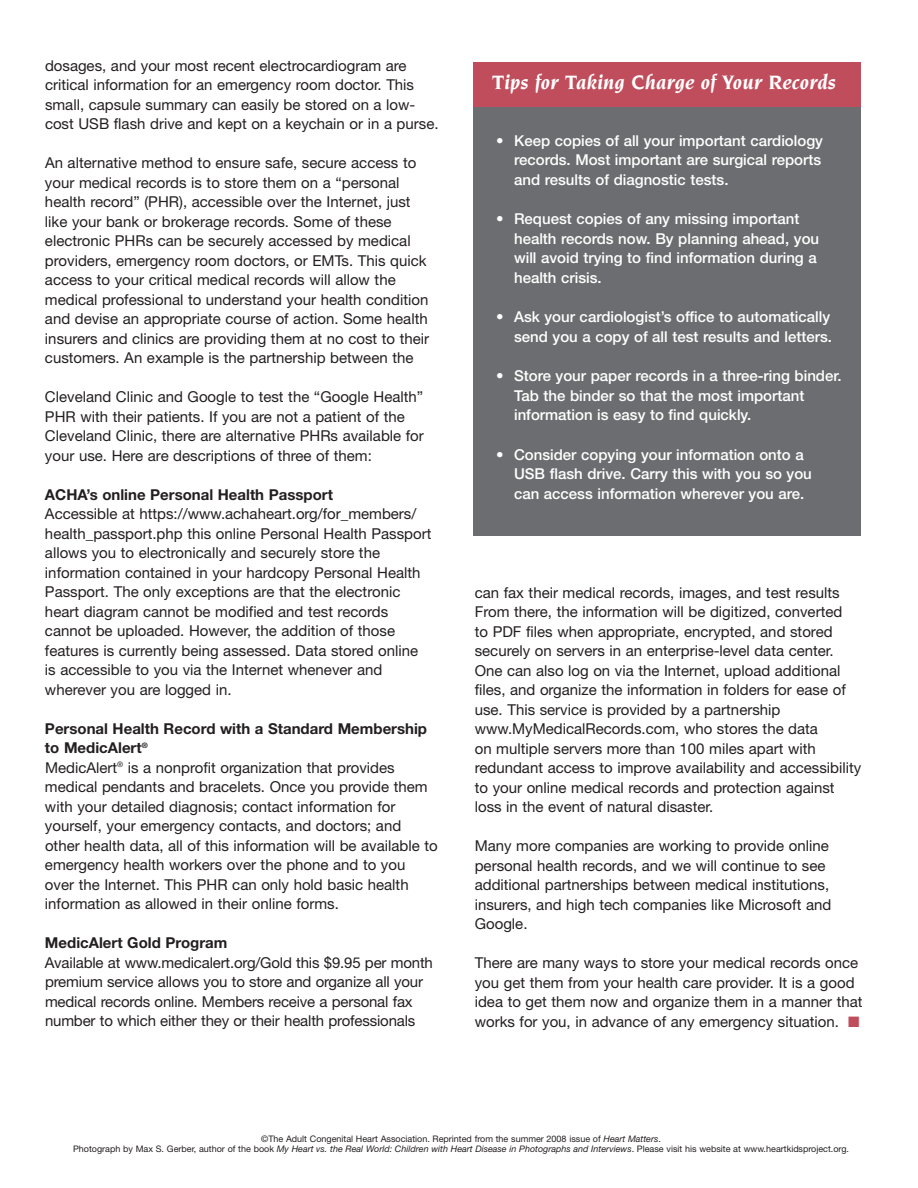
<style>
.page{position:relative;width:918px;height:1188px;background:#fff}
.page>*{position:absolute;margin:0;border:0;box-sizing:border-box;transform-origin:0 0}
.t1{font:italic 700 21px "Novarese";color:#fff}
.t2{font:15px/19.5px "Helvetica Neue";color:#231f20}
.t3{font:500 15px/19.6px "Helvetica Neue";color:#fff}
.t4{font:700 15px "Helvetica Neue";color:#231f20}
.t5{font:9px/10.8px "Helvetica Neue";color:#231f20;text-align:center}
.s1{font-weight:700}
.s2{color:#c04d5c}
.s3{font-style:italic}
</style>
<div class="page">
<div style="left:474px;top:75px;width:387px;height:461px;background:#6c6d70"></div>
<div style="left:474px;top:62px;width:387px;height:45px;background:#c04d5c"></div>
<p class="t2" style="left:45px;top:57px;width:395px">dosages, and your most recent electrocardiogram are critical information for an emergency room doctor. This small, capsule summary can easily be stored on a low&shy;cost USB flash drive and kept on a keychain or in a purse.</p>
<p class="t2" style="left:45px;top:155px;width:386px">An alternative method to ensure safe, secure access to your medical records is to store them on a “personal health record” (PHR), accessible over the Internet, just like your bank or brokerage records. Some of these electronic PHRs can be securely accessed by medical providers, emergency room doctors, or EMTs. This quick access to your critical medical records will allow the medical professional to understand your health condition and devise an appropriate course of action. Some health insurers and clinics are providing them at no cost to their customers. An example is the partnership between the</p>
<p class="t2" style="left:45px;top:389px;width:380px">Cleveland Clinic and Google to test the “Google Health” PHR with their patients. If you are not a patient of the Cleveland Clinic, there are alternative PHRs available for your use. Here are descriptions of three of them:</p>
<p class="t4" style="left:45px;top:489px;width:289px">ACHA’s online Personal Health Passport</p>
<p class="t2" style="left:45px;top:506px;width:388px">Accessible at https://www.achaheart.org/for_members/ health_passport.php this online Personal Health Passport allows you to electronically and securely store the information contained in your hardcopy Personal Health Passport. The only exceptions are that the electronic heart diagram cannot be modified and test records cannot be uploaded. However, the addition of those features is currently being assessed. Data stored online is accessible to you via the Internet whenever and wherever you are logged in.</p>
<p class="t2" style="left:45px;top:720px;width:394px"><span class="s1">Personal Health Record with a Standard Membership to MedicAlert</span><sup>®<br></sup>MedicAlert<sup>®</sup> is a nonprofit organization that provides medical pendants and bracelets. Once you provide them with your detailed diagnosis; contact information for yourself, your emergency contacts, and doctors; and other health data, all of this information will be available to emergency health workers over the phone and to you over the Internet. This PHR can only hold basic health information as allowed in their online forms.</p>
<p class="t4" style="left:45px;top:937px;width:184px">MedicAlert Gold Program</p>
<p class="t2" style="left:45px;top:954px;width:389px">Available at www.medicalert.org/Gold this $9.95 per month premium service allows you to store and organize all your medical records online. Members receive a personal fax number to which either they or their health professionals</p>
<h1 class="t1" style="left:492px;top:73px;width:346px">Tips for Taking Charge of Your Records</h1>
<p class="t3" style="left:514px;top:132px;width:310px;text-indent:-18px">• Keep copies of all your important cardiology records. Most important are surgical reports and results of diagnostic tests.</p>
<p class="t3" style="left:514px;top:210px;width:307px;text-indent:-18px">• Request copies of any missing important health records now. By planning ahead, you will avoid trying to find information during a health crisis.</p>
<p class="t3" style="left:496px;top:309px;width:337px;text-align:right">• Ask your cardiologist’s office to automatically send you a copy of all test results and letters.</p>
<p class="t3" style="left:514px;top:367px;width:329px;text-indent:-18px">• Store your paper records in a three-ring binder.<br>Tab the binder so that the most important information is easy to find quickly.</p>
<p class="t3" style="left:514px;top:446px;width:299px;text-indent:-18px">• Consider copying your information onto a<br>USB flash drive. Carry this with you so you can access information wherever you are.</p>
<p class="t2" style="left:475px;top:584px;width:388px">can fax their medical records, images, and test results From there, the information will be digitized, converted<br>to PDF files when appropriate, encrypted, and stored securely on servers in an enterprise-level data center.<br>One can also log on via the Internet, upload additional files, and organize the information in folders for ease of use. This service is provided by a partnership www.MyMedicalRecords.com, who stores the data<br>on multiple servers more than 100 miles apart with redundant access to improve availability and accessibility to your online medical records and protection against loss in the event of natural disaster.</p>
<p class="t2" style="left:475px;top:838px;width:358px">Many more companies are working to provide online personal health records, and we will continue to see additional partnerships between medical institutions, insurers, and high tech companies like Microsoft and Google.</p>
<p class="t2" style="left:475px;top:955px;width:389px">There are many ways to store your medical records once you get them from your health care provider. It is a good idea to get them now and organize them in a manner that works for you, in advance of any emergency situation. <span class="s2">■</span></p>
<p class="t5" style="left:73px;top:1134px;width:777px">©The Adult Congenital Heart Association. Reprinted from the summer 2008 issue of <span class="s3">Heart Matters</span>.<br>Photograph by Max S. Gerber, author of the book <span class="s3">My Heart vs. the Real World: Children with Heart Disease in Photographs and Interviews</span>. Please visit his website at www.heartkidsproject.org.</p>
</div>
